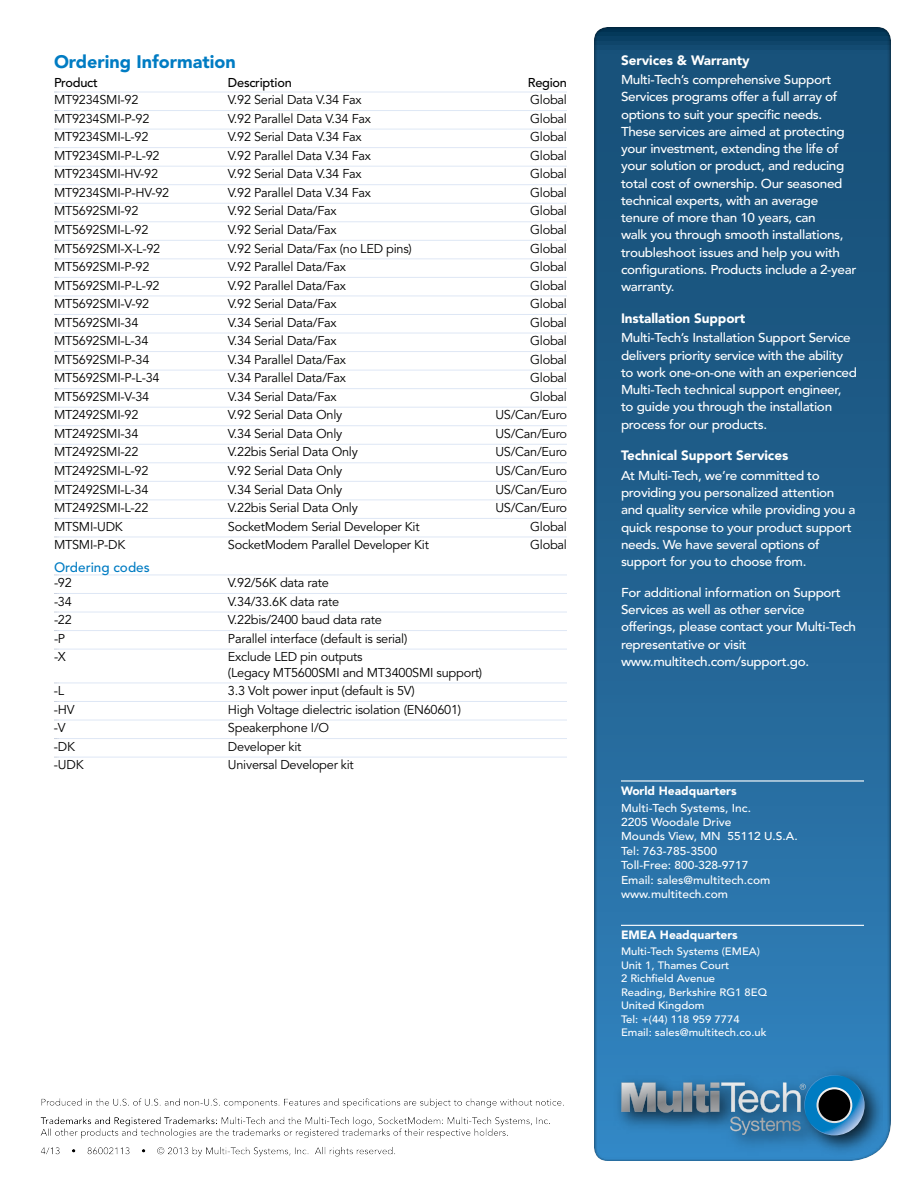
<style>
.page{position:relative;width:918px;height:1188px;background:#fff}
.page>*{position:absolute;margin:0;border:0;box-sizing:border-box;transform-origin:0 0}
.t1{font:900 18px "Avenir";color:#007cc3}
.t2{font:900 13.5px "Avenir";letter-spacing:-.005em;color:#fff}
.t3{font:500 13.5px "Avenir";color:#007cc3}
.t4{font:500 12.9px/17.2px "Avenir";letter-spacing:-.025em;color:#fff;scale:1.05 1}
.t5{font:12.75px/15.3px "Avenir";letter-spacing:-.02em;color:#000}
.t6{font:500 12.75px "Avenir";letter-spacing:-.02em;color:#000}
.t7{font:900 12px "Avenir";color:#fff}
.t8{font:500 11.4px/14.4px "Avenir";color:#fff;scale:1.05 1}
.t9{font:500 10.65px/13.5px "Avenir";color:#fff;scale:1.05 1}
</style>
<div class="page">
<div style="left:591px;top:27px;width:300px;height:1135px;background:#000;opacity:.75"></div>
<img style="left:608px;top:1062px;width:275px;height:95px">
<svg style="left:804px;top:1075px;width:61px;height:60px"></svg>
<svg style="left:805px;top:1076px;width:59px;height:59px;background:#1e87c7"></svg>
<svg style="left:817px;top:1087px;width:35px;height:36px"></svg>
<div style="left:819px;top:1089px;width:31px;height:32px;background:#000;border-radius:50%"></div>
<svg style="left:621px;top:1083px;width:185px;height:52px;background:#5382a4"></svg>
<div style="left:26px;top:1034px;width:570px;height:128px;background:#000;opacity:.2"></div>
<h1 class="t1" style="left:54px;top:51px;width:183px">Ordering Information</h1>
<p class="t6" style="left:54px;top:75px;width:45px">Product</p>
<p class="t6" style="left:228px;top:75px;width:65px">Description</p>
<p class="t6" style="left:528px;top:75px;width:41px">Region</p>
<p class="t5" style="left:54px;top:93px;width:86px">MT9234SMI-92</p>
<p class="t5" style="left:228px;top:93px;width:135px">V.92 Serial Data V.34 Fax</p>
<p class="t5" style="left:530px;top:93px;width:38px">Global</p>
<p class="t5" style="left:54px;top:111px;width:97px">MT9234SMI-P-92</p>
<p class="t5" style="left:228px;top:111px;width:145px">V.92 Parallel Data V.34 Fax</p>
<p class="t5" style="left:530px;top:111px;width:38px">Global</p>
<p class="t5" style="left:54px;top:130px;width:96px">MT9234SMI-L-92</p>
<p class="t5" style="left:228px;top:130px;width:135px">V.92 Serial Data V.34 Fax</p>
<p class="t5" style="left:530px;top:130px;width:38px">Global</p>
<p class="t5" style="left:54px;top:148px;width:107px">MT9234SMI-P-L-92</p>
<p class="t5" style="left:228px;top:148px;width:145px">V.92 Parallel Data V.34 Fax</p>
<p class="t5" style="left:530px;top:148px;width:38px">Global</p>
<p class="t5" style="left:54px;top:167px;width:106px">MT9234SMI-HV-92</p>
<p class="t5" style="left:228px;top:167px;width:135px">V.92 Serial Data V.34 Fax</p>
<p class="t5" style="left:530px;top:167px;width:38px">Global</p>
<p class="t5" style="left:54px;top:185px;width:117px">MT9234SMI-P-HV-92</p>
<p class="t5" style="left:228px;top:185px;width:145px">V.92 Parallel Data V.34 Fax</p>
<p class="t5" style="left:530px;top:185px;width:38px">Global</p>
<p class="t5" style="left:54px;top:204px;width:86px">MT5692SMI-92</p>
<p class="t5" style="left:228px;top:204px;width:110px">V.92 Serial Data/Fax</p>
<p class="t5" style="left:530px;top:204px;width:38px">Global</p>
<p class="t5" style="left:54px;top:222px;width:96px">MT5692SMI-L-92</p>
<p class="t5" style="left:228px;top:222px;width:110px">V.92 Serial Data/Fax</p>
<p class="t5" style="left:530px;top:222px;width:38px">Global</p>
<p class="t5" style="left:54px;top:241px;width:108px">MT5692SMI-X-L-92</p>
<p class="t5" style="left:228px;top:241px;width:185px">V.92 Serial Data/Fax (no LED pins)</p>
<p class="t5" style="left:530px;top:241px;width:38px">Global</p>
<p class="t5" style="left:54px;top:259px;width:97px">MT5692SMI-P-92</p>
<p class="t5" style="left:228px;top:259px;width:120px">V.92 Parallel Data/Fax</p>
<p class="t5" style="left:530px;top:259px;width:38px">Global</p>
<p class="t5" style="left:54px;top:278px;width:107px">MT5692SMI-P-L-92</p>
<p class="t5" style="left:228px;top:278px;width:120px">V.92 Parallel Data/Fax</p>
<p class="t5" style="left:530px;top:278px;width:38px">Global</p>
<p class="t5" style="left:54px;top:296px;width:97px">MT5692SMI-V-92</p>
<p class="t5" style="left:228px;top:296px;width:110px">V.92 Serial Data/Fax</p>
<p class="t5" style="left:530px;top:296px;width:38px">Global</p>
<p class="t5" style="left:54px;top:315px;width:86px">MT5692SMI-34</p>
<p class="t5" style="left:228px;top:315px;width:110px">V.34 Serial Data/Fax</p>
<p class="t5" style="left:530px;top:315px;width:38px">Global</p>
<p class="t5" style="left:54px;top:334px;width:96px">MT5692SMI-L-34</p>
<p class="t5" style="left:228px;top:334px;width:110px">V.34 Serial Data/Fax</p>
<p class="t5" style="left:530px;top:334px;width:38px">Global</p>
<p class="t5" style="left:54px;top:352px;width:97px">MT5692SMI-P-34</p>
<p class="t5" style="left:228px;top:352px;width:120px">V.34 Parallel Data/Fax</p>
<p class="t5" style="left:530px;top:352px;width:38px">Global</p>
<p class="t5" style="left:54px;top:371px;width:107px">MT5692SMI-P-L-34</p>
<p class="t5" style="left:228px;top:371px;width:120px">V.34 Parallel Data/Fax</p>
<p class="t5" style="left:530px;top:371px;width:38px">Global</p>
<p class="t5" style="left:54px;top:389px;width:97px">MT5692SMI-V-34</p>
<p class="t5" style="left:228px;top:389px;width:110px">V.34 Serial Data/Fax</p>
<p class="t5" style="left:530px;top:389px;width:38px">Global</p>
<p class="t5" style="left:54px;top:408px;width:86px">MT2492SMI-92</p>
<p class="t5" style="left:228px;top:408px;width:116px">V.92 Serial Data Only</p>
<p class="t5" style="left:495px;top:408px;width:73px">US/Can/Euro</p>
<p class="t5" style="left:54px;top:426px;width:86px">MT2492SMI-34</p>
<p class="t5" style="left:228px;top:426px;width:116px">V.34 Serial Data Only</p>
<p class="t5" style="left:495px;top:426px;width:73px">US/Can/Euro</p>
<p class="t5" style="left:54px;top:445px;width:86px">MT2492SMI-22</p>
<p class="t5" style="left:228px;top:445px;width:131px">V.22bis Serial Data Only</p>
<p class="t5" style="left:495px;top:445px;width:73px">US/Can/Euro</p>
<p class="t5" style="left:54px;top:463px;width:96px">MT2492SMI-L-92</p>
<p class="t5" style="left:228px;top:463px;width:116px">V.92 Serial Data Only</p>
<p class="t5" style="left:495px;top:463px;width:73px">US/Can/Euro</p>
<p class="t5" style="left:54px;top:482px;width:96px">MT2492SMI-L-34</p>
<p class="t5" style="left:228px;top:482px;width:116px">V.34 Serial Data Only</p>
<p class="t5" style="left:495px;top:482px;width:73px">US/Can/Euro</p>
<p class="t5" style="left:54px;top:500px;width:96px">MT2492SMI-L-22</p>
<p class="t5" style="left:228px;top:500px;width:131px">V.22bis Serial Data Only</p>
<p class="t5" style="left:495px;top:500px;width:73px">US/Can/Euro</p>
<p class="t5" style="left:54px;top:519px;width:70px">MTSMI-UDK</p>
<p class="t5" style="left:228px;top:519px;width:193px">SocketModem Serial Developer Kit</p>
<p class="t5" style="left:530px;top:519px;width:38px">Global</p>
<p class="t5" style="left:54px;top:537px;width:73px">MTSMI-P-DK</p>
<p class="t5" style="left:228px;top:537px;width:203px">SocketModem Parallel Developer Kit</p>
<p class="t5" style="left:530px;top:537px;width:38px">Global</p>
<p class="t3" style="left:54px;top:559px;width:97px">Ordering codes</p>
<p class="t5" style="left:54px;top:576px;width:19px">-92</p>
<p class="t5" style="left:228px;top:576px;width:102px">V.92/56K data rate</p>
<p class="t5" style="left:54px;top:594px;width:19px">-34</p>
<p class="t5" style="left:228px;top:594px;width:113px">V.34/33.6K data rate</p>
<p class="t5" style="left:54px;top:613px;width:19px">-22</p>
<p class="t5" style="left:228px;top:613px;width:155px">V.22bis/2400 baud data rate</p>
<p class="t5" style="left:54px;top:631px;width:13px">-P</p>
<p class="t5" style="left:228px;top:631px;width:181px">Parallel interface (default is serial)</p>
<p class="t5" style="left:54px;top:650px;width:14px">-X</p>
<p class="t5" style="left:228px;top:650px;width:256px">Exclude LED pin outputs<br>(Legacy MT5600SMI and MT3400SMI support)</p>
<p class="t5" style="left:54px;top:684px;width:12px">-L</p>
<p class="t5" style="left:228px;top:684px;width:188px">3.3 Volt power input (default is 5V)</p>
<p class="t5" style="left:54px;top:702px;width:22px">-HV</p>
<p class="t5" style="left:228px;top:702px;width:235px">High Voltage dielectric isolation (EN60601)</p>
<p class="t5" style="left:54px;top:721px;width:13px">-V</p>
<p class="t5" style="left:228px;top:721px;width:103px">Speakerphone I/O</p>
<p class="t5" style="left:54px;top:739px;width:23px">-DK</p>
<p class="t5" style="left:228px;top:739px;width:75px">Developer kit</p>
<p class="t5" style="left:54px;top:758px;width:31px">-UDK</p>
<p class="t5" style="left:228px;top:758px;width:127px">Universal Developer kit</p>
<p class="t2" style="left:621px;top:52px;width:130px">Services &amp; Warranty</p>
<p class="t4" style="left:621px;top:71px;width:226px">Multi-Tech’s comprehensive Support Services programs offer a full array of options to suit your specific needs.<br>These services are aimed at protecting your investment, extending the life of your solution or product, and reducing total cost of ownership. Our seasoned technical experts, with an average tenure of more than 10 years, can<br>walk you through smooth installations, troubleshoot issues and help you with configurations. Products include a 2-year warranty.</p>
<p class="t2" style="left:621px;top:310px;width:126px">Installation Support</p>
<p class="t4" style="left:621px;top:330px;width:226px">Multi-Tech’s Installation Support Service delivers priority service with the ability to work one-on-one with an experienced Multi-Tech technical support engineer, to guide you through the installation process for our products.</p>
<p class="t2" style="left:621px;top:448px;width:169px">Technical Support Services</p>
<p class="t4" style="left:621px;top:467px;width:225px">At Multi-Tech, we’re committed to providing you personalized attention and quality service while providing you a quick response to your product support needs. We have several options of support for you to choose from.</p>
<p class="t4" style="left:621px;top:584px;width:225px">For additional information on Support Services as well as other service offerings, please contact your Multi-Tech representative or visit www.multitech.com/support.go.</p>
<p class="t7" style="left:621px;top:784px;width:117px">World Headquarters</p>
<p class="t8" style="left:621px;top:801px;width:170px">Multi-Tech Systems, Inc.<br>2205 Woodale Drive<br>Mounds View, MN 55112 U.S.A.<br>Tel: 763-785-3500<br>Toll-Free: 800-328-9717<br>Email: sales@multitech.com www.multitech.com</p>
<p class="t7" style="left:621px;top:928px;width:118px">EMEA Headquarters</p>
<p class="t9" style="left:621px;top:945px;width:141px">Multi-Tech Systems (EMEA)<br>Unit 1, Thames Court<br>2 Richfield Avenue<br>Reading, Berkshire RG1 8EQ<br>United Kingdom<br>Tel: +(44) 118 959 7774<br>Email: sales@multitech.co.uk</p>
</div>
